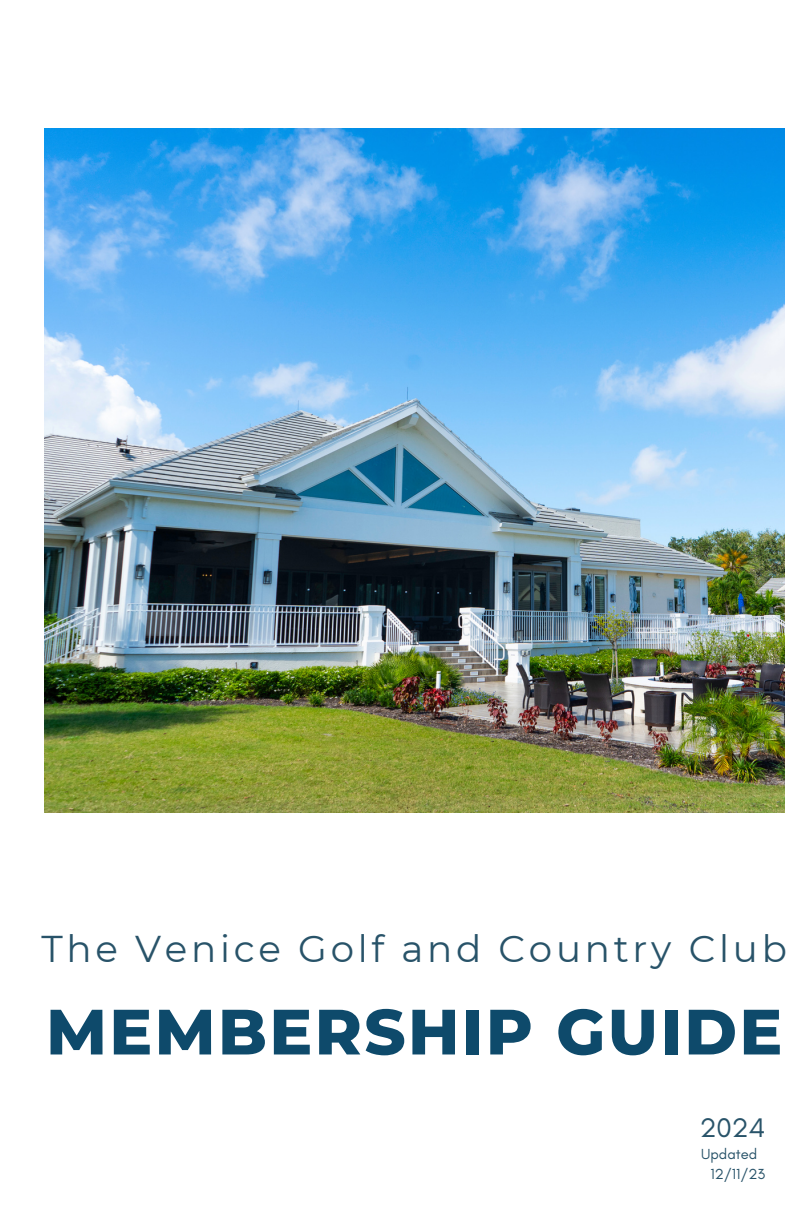
<style>
.page{position:relative;width:792px;height:1224px;background:#fff}
.page>*{position:absolute;margin:0;border:0;box-sizing:border-box;transform-origin:0 0}
.t1{font:800 63.8px "Montserrat";letter-spacing:.035em;color:#0e4a6b}
.t2{font:37.2px "Montserrat";letter-spacing:.1em;color:#285369}
.t3{font:27.4px "Glacial Indifference";color:#285369}
.t4{font:14.8px/19.8px "Glacial Indifference";color:#285369}
</style>
<div class="page">
<img style="left:45px;top:129px;width:739px;height:684px">
<p class="t2" style="left:41px;top:926px;width:747px">The Venice Golf and Country Club</p>
<p class="t1" style="left:46px;top:993px;width:738px">MEMBERSHIP GUIDE</p>
<p class="t3" style="left:700px;top:1111px;width:67px">2024</p>
<p class="t4" style="left:711px;top:1144px;width:56px;text-indent:-9px">Updated<br>12/11/23</p>
</div>
